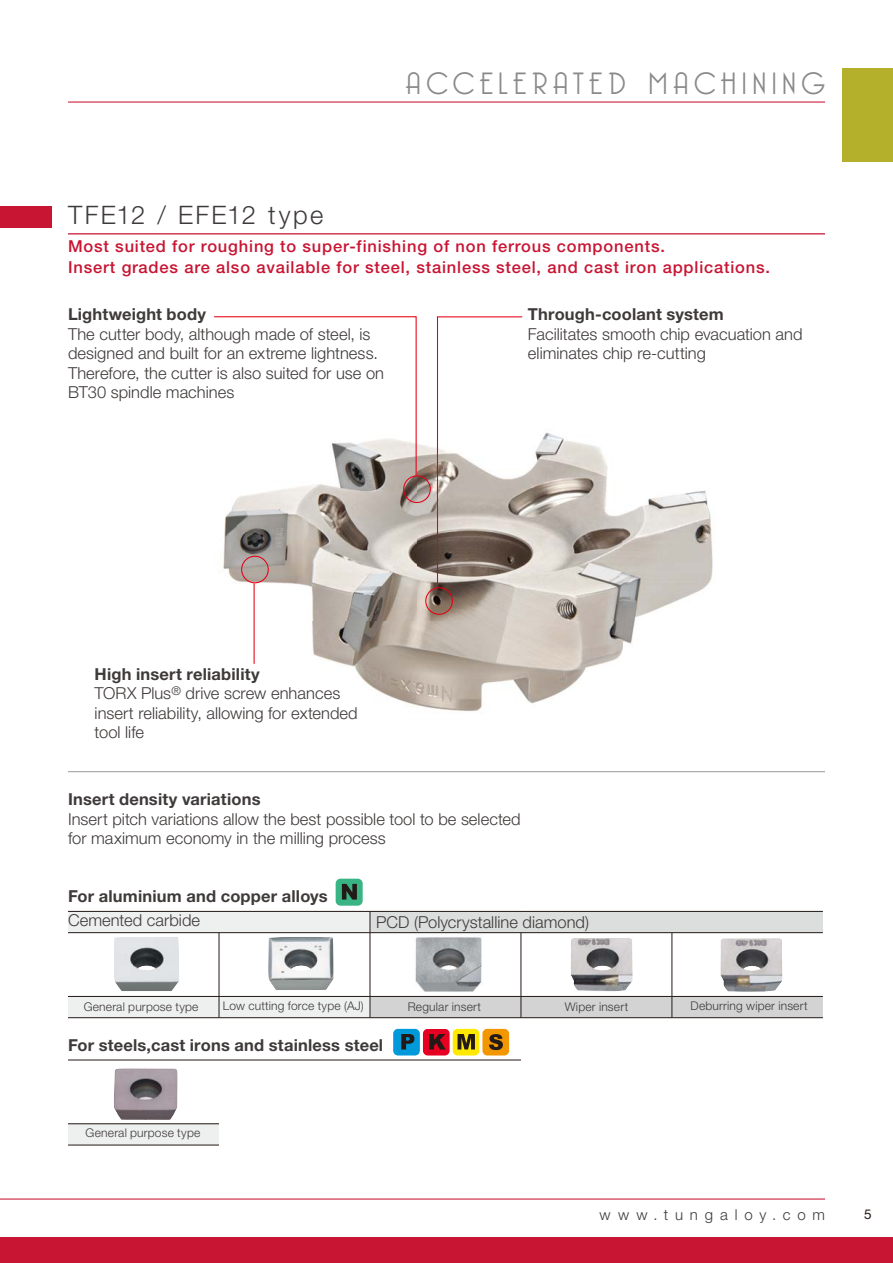
<style>
.page{position:relative;width:893px;height:1263px;background:#fff}
.page>*{position:absolute;margin:0;border:0;box-sizing:border-box;transform-origin:0 0}
.t1{font:300 30px "Bellerose";letter-spacing:.19em;color:#898989}
.t2{font:300 25.5px "Helvetica Neue LTW1 G";letter-spacing:.09em;color:#3e3a39}
.t3{font:300 16.5px/19.5px "Helvetica Neue LTW1 G";color:#3e3a39}
.t4{font:500 16.5px/21px "Helvetica Neue LTW1 G";letter-spacing:.05em;color:#c81533}
.t5{font:700 16.5px "Helvetica Neue LTW1 G";letter-spacing:.01em;color:#3e3a39}
.t6{font:300 15px "Helvetica Neue LTW1 G";letter-spacing:.46em;color:#3e3a39}
.t7{font:13.5px "Helvetica Neue LTW1 G";color:#231916}
.t8{font:300 12px "Helvetica Neue LTW1 G";letter-spacing:.015em;color:#3e3a39}
.s1{font-weight:700}
</style>
<div class="page">
<div style="left:842px;top:68px;width:51px;height:94px;background:#b5b02c"></div>
<div style="left:0;top:1237px;width:893px;height:26px;background:#c81533"></div>
<hr style="left:0;top:1199px;width:825px;height:1px;background:#c81533">
<hr style="left:68px;top:102px;width:757px;height:1px;background:#c81533">
<hr style="left:68px;top:233px;width:757px;height:1px;background:#c81533">
<div style="left:0;top:206px;width:51px;height:21px;background:#c81533"></div>
<img style="left:223px;top:433px;width:490px;height:279px">
<svg style="left:214px;top:316px;width:203px;height:160px"></svg>
<svg style="left:253px;top:583px;width:2px;height:82px"></svg>
<svg style="left:436px;top:316px;width:87px;height:272px"></svg>
<div style="left:403px;top:475px;width:28px;height:28px;border:1px solid #e60013;border-radius:50%"></div>
<div style="left:241px;top:556px;width:28px;height:27px;border:1px solid #e60013;border-radius:50%"></div>
<div style="left:425px;top:587px;width:28px;height:28px;border:1px solid #e60013;border-radius:50%"></div>
<hr style="left:68px;top:771px;width:757px;height:1px;background:#9f9fa0">
<img style="left:114px;top:1068px;width:64px;height:52px">
<svg style="left:68px;top:911px;width:755px;height:106px"></svg>
<hr style="left:68px;top:1017px;width:755px;height:1px;background:#231916">
<div style="left:68px;top:1124px;width:151px;height:21px;background:#eeefef"></div>
<hr style="left:68px;top:1060px;width:453px;height:1px;background:#231916">
<hr style="left:68px;top:1124px;width:151px;height:1px;background:#231916">
<hr style="left:68px;top:1145px;width:151px;height:1px;background:#231916">
<img style="left:414px;top:935px;width:68px;height:58px">
<div style="left:482px;top:1029px;width:27px;height:27px;background:#f39700;border-radius:5px"></div>
<svg style="left:489px;top:1034px;width:14px;height:16px"></svg>
<div style="left:393px;top:1029px;width:27px;height:27px;background:#0099d9;border-radius:5px"></div>
<svg style="left:401px;top:1034px;width:13px;height:16px"></svg>
<div style="left:423px;top:1029px;width:27px;height:27px;background:#e60021;border-radius:5px"></div>
<svg style="left:429px;top:1034px;width:17px;height:16px"></svg>
<div style="left:453px;top:1029px;width:26px;height:27px;background:#ffe900;border-radius:5px"></div>
<svg style="left:457px;top:1034px;width:18px;height:16px"></svg>
<div style="left:336px;top:879px;width:27px;height:27px;background:#39b484;border-radius:5px"></div>
<svg style="left:342px;top:884px;width:15px;height:16px"></svg>
<h2 class="t2" style="left:68px;top:206px;width:257px">TFE12 / EFE12 type</h2>
<h1 class="t1" style="left:406px;top:66px;width:421px">ACCELERATED MACHINING</h1>
<p class="t4" style="left:68px;top:238px;width:703px">Most suited for roughing to super-finishing of non ferrous components.<br>Insert grades are also available for steel, stainless steel, and cast iron applications.</p>
<p class="t5" style="left:68px;top:308px;width:139px">Lightweight body</p>
<p class="t3" style="left:68px;top:326px;width:318px">The cutter body, although made of steel, is designed and built for an extreme lightness.<br>Therefore, the cutter is also suited for use on BT30 spindle machines</p>
<p class="t5" style="left:528px;top:309px;width:197px">Through-coolant system</p>
<p class="t3" style="left:528px;top:326px;width:276px">Facilitates smooth chip evacuation and eliminates chip re-cutting</p>
<p class="t3" style="left:95px;top:666px;width:265px"><span class="s1">High insert reliability<br></span>TORX Plus<sup>®</sup> drive screw enhances insert reliability, allowing for extended tool life</p>
<p class="t5" style="left:68px;top:793px;width:194px">Insert density variations</p>
<p class="t3" style="left:68px;top:811px;width:454px">Insert pitch variations allow the best possible tool to be selected for maximum economy in the milling process</p>
<p class="t5" style="left:68px;top:890px;width:261px">For aluminium and copper alloys</p>
<p class="t3" style="left:68px;top:913px;width:134px">Cemented carbide</p>
<p class="t3" style="left:376px;top:914px;width:214px">PCD (Polycrystalline diamond)</p>
<p class="t8" style="left:84px;top:1002px;width:116px">General purpose type</p>
<p class="t8" style="left:223px;top:1002px;width:142px">Low cutting force type (AJ)</p>
<p class="t8" style="left:408px;top:1003px;width:75px">Regular insert</p>
<p class="t8" style="left:565px;top:1003px;width:65px">Wiper insert</p>
<p class="t8" style="left:691px;top:1002px;width:118px">Deburring wiper insert</p>
<p class="t5" style="left:68px;top:1040px;width:317px">For steels,cast irons and stainless steel</p>
<p class="t8" style="left:86px;top:1129px;width:116px">General purpose type</p>
<p class="t6" style="left:600px;top:1210px;width:227px">www.tungaloy.com</p>
<p class="t7" style="left:864px;top:1210px;width:9px">5</p>
</div>
